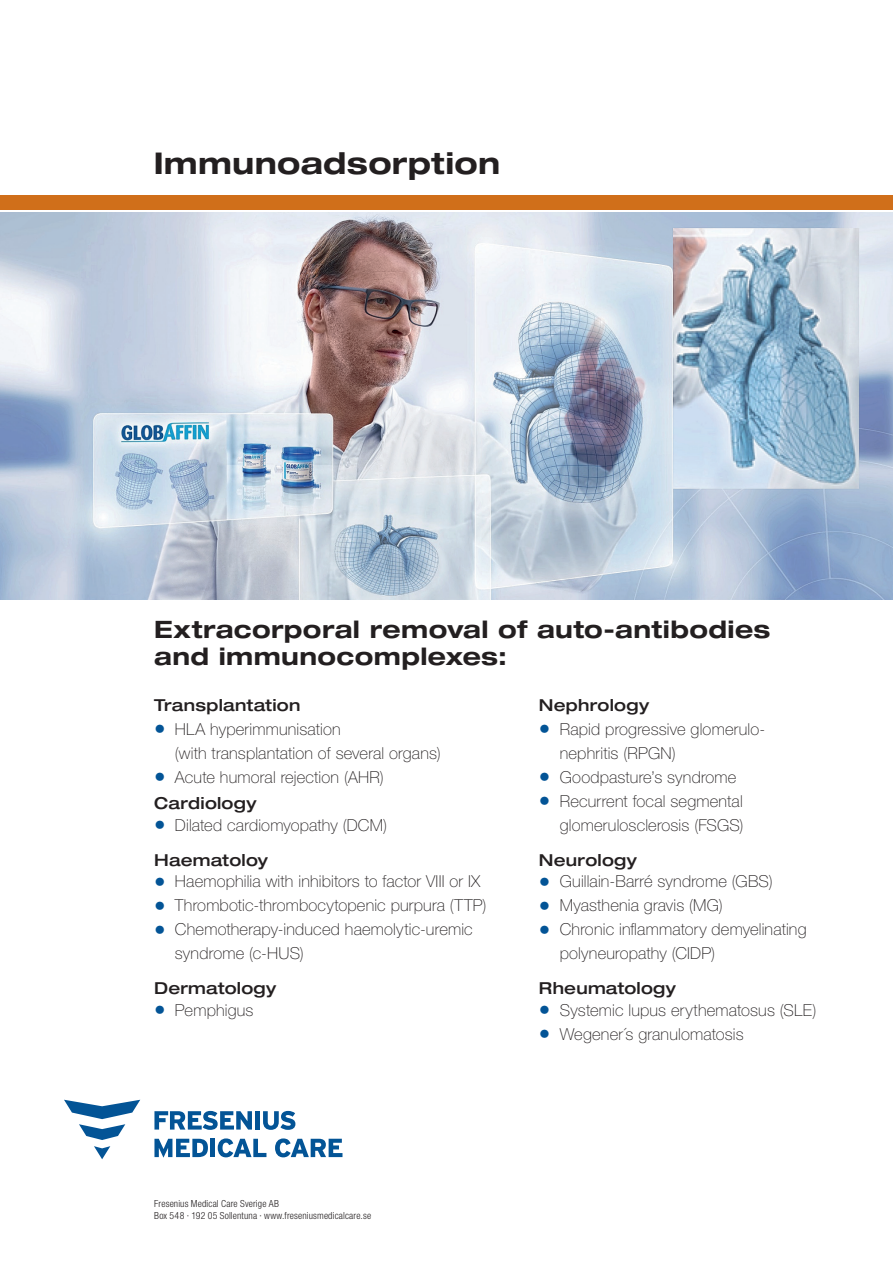
<style>
.page{position:relative;width:893px;height:1263px;background:#fff}
.page>*{position:absolute;margin:0;border:0;box-sizing:border-box;transform-origin:0 0}
.t1{font:700 expanded 30px "Helvetica Neue LT";letter-spacing:.01em;color:#231f20}
.t2{font:700 expanded 24px/27px "Helvetica Neue LT";letter-spacing:.015em;color:#231f20}
.t3{font:100 16.5px/24px "Helvetica Neue LT";letter-spacing:.01em;color:#231f20}
.t4{font:500 expanded 16.5px "Helvetica Neue LT";letter-spacing:.015em;color:#231f20}
._13_Address_Block{font:300 condensed 9.75px/11.7px "Helvetica Neue LT";letter-spacing:.015em;color:#231f20}
.s1{font-stretch:expanded;font-size:23.1px;color:#035496}
.s2{font-weight:500;font-stretch:expanded}
</style>
<div class="page">
<svg style="left:94px;top:1146px;width:16px;height:13px"></svg>
<svg style="left:64px;top:1100px;width:76px;height:40px"></svg>
<div style="left:210px;top:1139px;width:5px;height:18px;background:#035496"></div>
<svg style="left:218px;top:1138px;width:48px;height:19px"></svg>
<svg style="left:275px;top:1138px;width:67px;height:19px"></svg>
<svg style="left:154px;top:1139px;width:54px;height:19px"></svg>
<svg style="left:154px;top:1111px;width:98px;height:19px"></svg>
<div style="left:255px;top:1111px;width:5px;height:18px;background:#035496"></div>
<svg style="left:263px;top:1111px;width:32px;height:19px"></svg>
<img style="left:0;top:213px;width:893px;height:387px">
<div style="left:0;top:196px;width:893px;height:14px;background:#d06f1a"></div>
<p class="t1" style="left:154px;top:145px;width:348px">Immunoadsorption</p>
<p class="t2" style="left:154px;top:615px;width:618px">Extracorporal removal of auto-antibodies and immunocomplexes:</p>
<p class="t4" style="left:154px;top:694px;width:148px">Transplantation</p>
<p class="t3" style="left:175px;top:717px;width:267px;text-indent:-21px"><span class="s1">•</span> HLA hyperimmunisation<br>(with transplantation of several organs)</p>
<p class="t3" style="left:154px;top:763px;width:231px;line-height:26.4px"><span class="s1">•</span> Acute humoral rejection (AHR)<br><span class="s2">Cardiology</span></p>
<p class="t3" style="left:154px;top:813px;width:234px"><span class="s1">•</span> Dilated cardiomyopathy (DCM)</p>
<p class="t4" style="left:154px;top:849px;width:115px">Haematoloy</p>
<p class="t3" style="left:154px;top:869px;width:328px"><span class="s1">•</span> Haemophilia with inhibitors to factor VIII or IX</p>
<p class="t3" style="left:154px;top:893px;width:334px"><span class="s1">•</span> Thrombotic-thrombocytopenic purpura (TTP)</p>
<p class="t3" style="left:175px;top:917px;width:299px;text-indent:-21px"><span class="s1">•</span> Chemotherapy-induced haemolytic-uremic syndrome (c-HUS)</p>
<p class="t4" style="left:154px;top:978px;width:124px">Dermatology</p>
<p class="t3" style="left:154px;top:998px;width:101px"><span class="s1">•</span> Pemphigus</p>
<p class="t4" style="left:539px;top:694px;width:112px">Nephrology</p>
<p class="t3" style="left:560px;top:717px;width:207px;text-indent:-21px"><span class="s1">•</span> Rapid progressive glomerulo&shy;nephritis (RPGN)</p>
<p class="t3" style="left:539px;top:765px;width:199px"><span class="s1">•</span> Goodpasture’s syndrome</p>
<p class="t3" style="left:539px;top:789px;width:206px;text-align:right"><span class="s1">•</span> Recurrent focal segmental glomerulosclerosis (FSGS)</p>
<p class="t4" style="left:539px;top:849px;width:99px">Neurology</p>
<p class="t3" style="left:539px;top:869px;width:235px"><span class="s1">•</span> Guillain-Barré syndrome (GBS)</p>
<p class="t3" style="left:539px;top:893px;width:185px"><span class="s1">•</span> Myasthenia gravis (MG)</p>
<p class="t3" style="left:560px;top:917px;width:248px;text-indent:-21px"><span class="s1">•</span> Chronic inflammatory demyelinating polyneuropathy (CIDP)</p>
<p class="t4" style="left:539px;top:978px;width:139px">Rheumatology</p>
<p class="t3" style="left:539px;top:998px;width:279px"><span class="s1">•</span> Systemic lupus erythematosus (SLE)</p>
<p class="t3" style="left:539px;top:1022px;width:206px"><span class="s1">•</span> Wegener´s granulomatosis</p>
<p class="_13_Address_Block" style="left:154px;top:1198px;width:218px">Fresenius Medical Care Sverige AB<br>Box 548 · 192 05 Sollentuna · www.freseniusmedicalcare.se</p>
</div>
